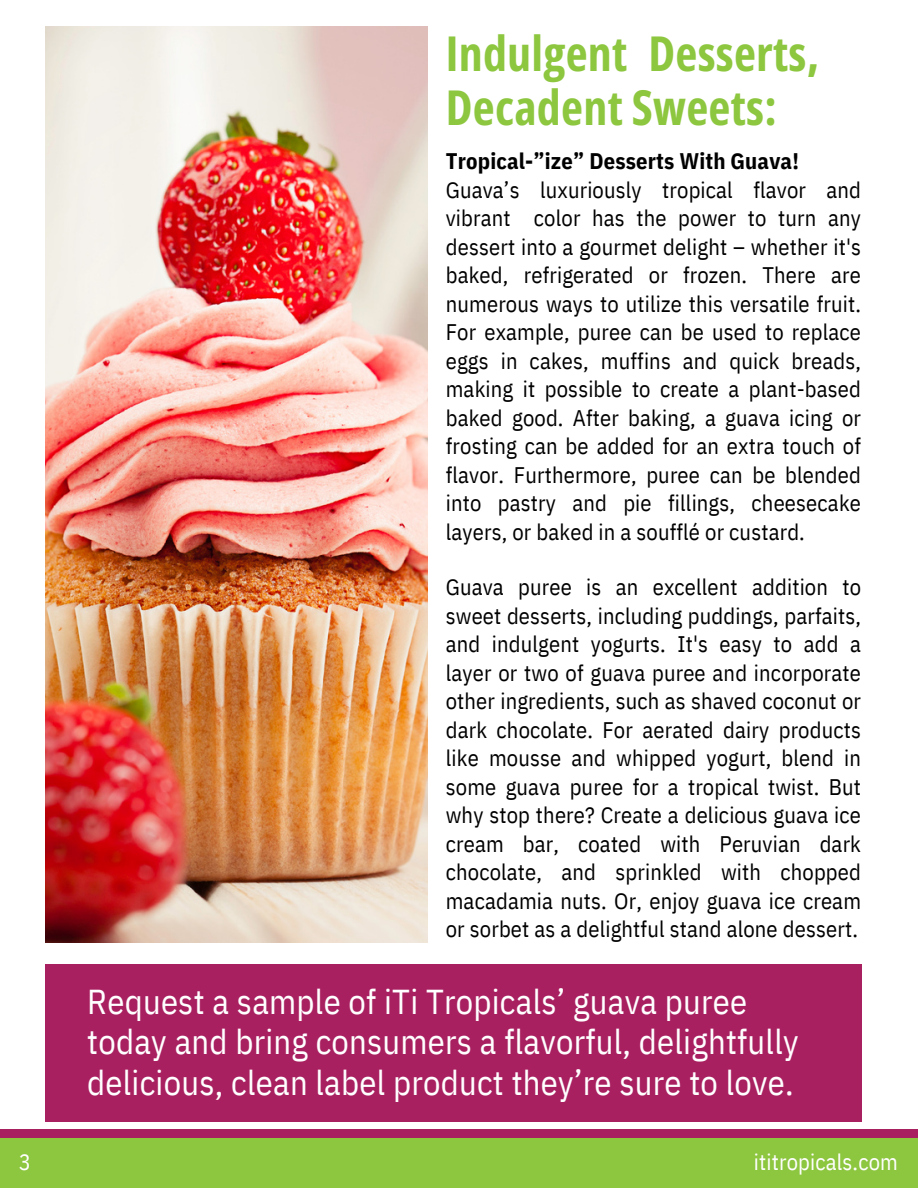
<style>
.page{position:relative;width:918px;height:1188px;background:#fff}
.page>*{position:absolute;margin:0;border:0;box-sizing:border-box;transform-origin:0 0}
.t1{font:700 48px/54px "Open Sans Condensed";letter-spacing:.005em;color:#8dc63f}
.t2{font:34.4px/40.4px "IBM Plex Sans Cond";letter-spacing:.005em;color:#fff}
.t3{font:22.4px/28.4px "IBM Plex Sans Cond";letter-spacing:.005em;color:#000;text-align:justify}
.t4{font:700 22.4px "IBM Plex Sans Cond";letter-spacing:.005em;color:#000}
.t5{font:22.4px "IBM Plex Sans Cond";letter-spacing:.005em;color:#fff}
</style>
<div class="page">
<div style="left:0;top:1129px;width:918px;height:59px;background:#a92061"></div>
<div style="left:0;top:1138px;width:918px;height:50px;background:#8dc63f"></div>
<div style="left:45px;top:964px;width:816px;height:158px;background:#a92061"></div>
<img style="left:45px;top:26px;width:383px;height:917px">
<h1 class="t5" style="left:19px;top:1147px;width:14px">3</h1>
<p class="t1" style="left:446px;top:25px;width:375px">Indulgent Desserts,<br>Decadent Sweets:</p>
<p class="t4" style="left:446px;top:146px;width:355px">Tropical-”ize” Desserts With Guava!</p>
<p class="t3" style="left:446px;top:175px;width:417px">Guava’s luxuriously tropical flavor and vibrant color has the power to turn any dessert into a gourmet delight – whether it's baked, refrigerated or frozen. There are numerous ways to utilize this versatile fruit.<br>For example, puree can be used to replace eggs in cakes, muffins and quick breads, making it possible to create a plant-based baked good. After baking, a guava icing or frosting can be added for an extra touch of flavor. Furthermore, puree can be blended into pastry and pie fillings, cheesecake layers, or baked in a soufflé or custard.</p>
<p class="t3" style="left:446px;top:573px;width:417px">Guava puree is an excellent addition to sweet desserts, including puddings, parfaits, and indulgent yogurts. It's easy to add a layer or two of guava puree and incorporate other ingredients, such as shaved coconut or dark chocolate. For aerated dairy products like mousse and whipped yogurt, blend in some guava puree for a tropical twist. But why stop there? Create a delicious guava ice cream bar, coated with Peruvian dark chocolate, and sprinkled with chopped macadamia nuts. Or, enjoy guava ice cream or sorbet as a delightful stand alone dessert.</p>
<p class="t2" style="left:87px;top:981px;width:713px">Request a sample of iTi Tropicals’ guava puree today and bring consumers a flavorful, delightfully delicious, clean label product they’re sure to love.</p>
<h2 class="t5" style="left:754px;top:1147px;width:146px">ititropicals.com</h2>
</div>
